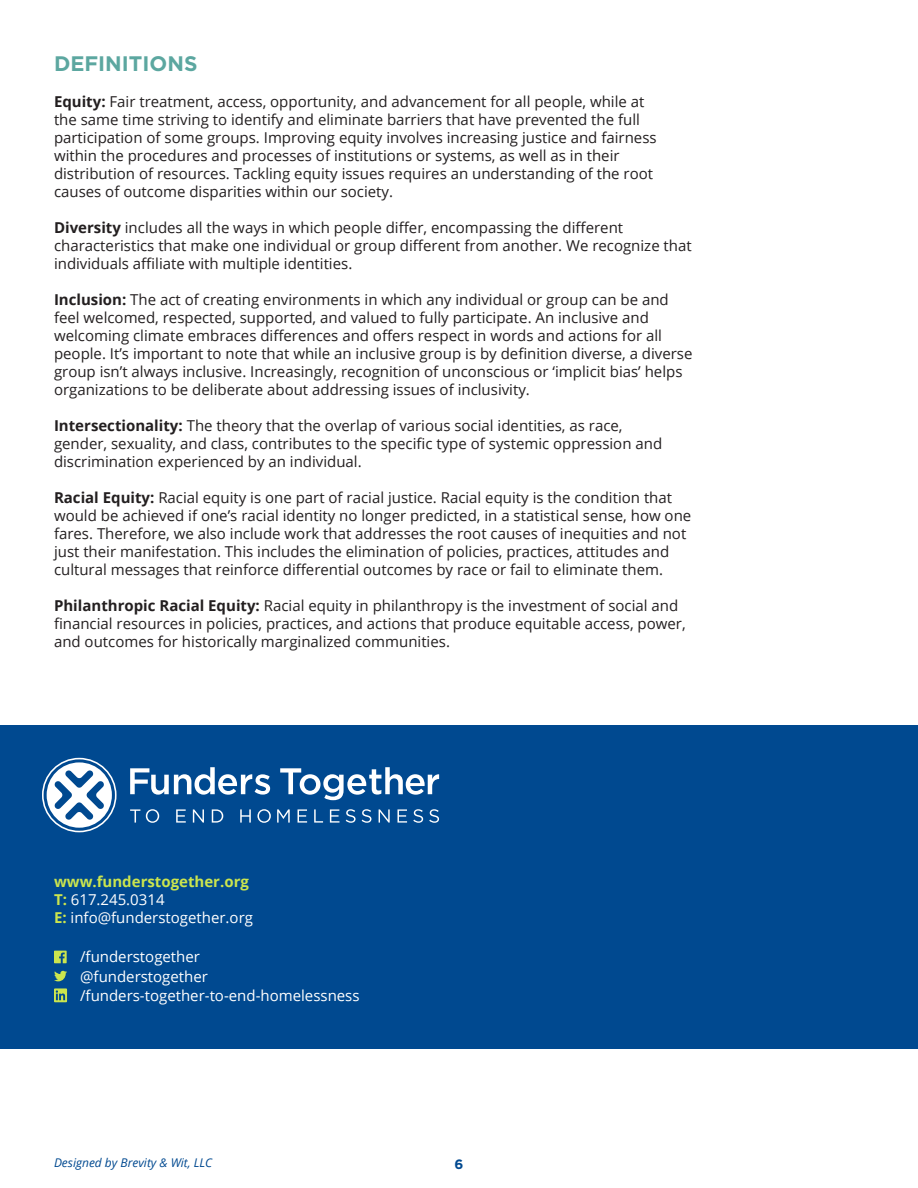
<style>
.page{position:relative;width:918px;height:1188px;background:#fff}
.page>*{position:absolute;margin:0;border:0;box-sizing:border-box;transform-origin:0 0}
.Title_-_Goth_caps{font:700 21px "Gotham";color:#5ca7a0}
.body_-_10pt{font:15px/18px "Open Sans";color:#231f20}
.body_-_10pt-2{font:15px "Open Sans";color:#fff}
.body_-_10pt-3{font:700 15px "Open Sans";color:#cbe54e}
.body_-_10pt-4{font:700 13.5px "Gotham";color:#004990}
.body_-_10pt-5{font:italic 12px "Open Sans";color:#004990}
.s1{font-weight:700}
.s2{font-weight:700;color:#cbe54e}
</style>
<div class="page">
<div style="left:0;top:725px;width:918px;height:324px;background:#004990"></div>
<svg style="left:130px;top:767px;width:140px;height:28px"></svg>
<svg style="left:280px;top:767px;width:159px;height:33px"></svg>
<svg style="left:47px;top:762px;width:65px;height:66px"></svg>
<div style="left:42px;top:758px;width:75px;height:74px;border:2px solid #fff;border-radius:50%"></div>
<svg style="left:130px;top:809px;width:10px;height:14px"></svg>
<svg style="left:146px;top:809px;width:13px;height:14px"></svg>
<svg style="left:176px;top:809px;width:10px;height:14px"></svg>
<svg style="left:193px;top:809px;width:11px;height:14px"></svg>
<svg style="left:212px;top:809px;width:11px;height:14px"></svg>
<svg style="left:240px;top:809px;width:11px;height:14px"></svg>
<svg style="left:257px;top:809px;width:14px;height:14px"></svg>
<svg style="left:277px;top:809px;width:13px;height:14px"></svg>
<svg style="left:298px;top:809px;width:9px;height:14px"></svg>
<svg style="left:314px;top:809px;width:9px;height:14px"></svg>
<svg style="left:330px;top:809px;width:9px;height:14px"></svg>
<svg style="left:346px;top:809px;width:10px;height:14px"></svg>
<svg style="left:362px;top:809px;width:9px;height:14px"></svg>
<svg style="left:379px;top:809px;width:11px;height:14px"></svg>
<svg style="left:397px;top:809px;width:10px;height:14px"></svg>
<svg style="left:413px;top:809px;width:10px;height:14px"></svg>
<svg style="left:429px;top:809px;width:10px;height:14px"></svg>
<svg style="left:54px;top:971px;width:13px;height:10px"></svg>
<svg style="left:54px;top:951px;width:13px;height:12px"></svg>
<svg style="left:54px;top:988px;width:13px;height:14px"></svg>
<p class="Title_-_Goth_caps" style="left:54px;top:52px;width:145px">DEFINITIONS</p>
<p class="body_-_10pt" style="left:54px;top:93px;width:604px"><span class="s1">Equity:</span> Fair treatment, access, opportunity, and advancement for all people, while at the same time striving to identify and eliminate barriers that have prevented the full participation of some groups. Improving equity involves increasing justice and fairness within the procedures and processes of institutions or systems, as well as in their distribution of resources. Tackling equity issues requires an understanding of the root causes of outcome disparities within our society.</p>
<p class="body_-_10pt" style="left:54px;top:219px;width:639px"><span class="s1">Diversity</span> includes all the ways in which people differ, encompassing the different characteristics that make one individual or group different from another. We recognize that individuals affiliate with multiple identities.</p>
<p class="body_-_10pt" style="left:54px;top:291px;width:640px"><span class="s1">Inclusion:</span> The act of creating environments in which any individual or group can be and feel welcomed, respected, supported, and valued to fully participate. An inclusive and welcoming climate embraces differences and offers respect in words and actions for all people. It’s important to note that while an inclusive group is by definition diverse, a diverse group isn’t always inclusive. Increasingly, recognition of unconscious or ‘implicit bias’ helps organizations to be deliberate about addressing issues of inclusivity.</p>
<p class="body_-_10pt" style="left:54px;top:417px;width:610px"><span class="s1">Intersectionality:</span> The theory that the overlap of various social identities, as race, gender, sexuality, and class, contributes to the specific type of systemic oppression and discrimination experienced by an individual.</p>
<p class="body_-_10pt" style="left:54px;top:489px;width:639px"><span class="s1">Racial Equity:</span> Racial equity is one part of racial justice. Racial equity is the condition that would be achieved if one’s racial identity no longer predicted, in a statistical sense, how one fares. Therefore, we also include work that addresses the root causes of inequities and not just their manifestation. This includes the elimination of policies, practices, attitudes and cultural messages that reinforce differential outcomes by race or fail to eliminate them.</p>
<p class="body_-_10pt" style="left:54px;top:597px;width:633px"><span class="s1">Philanthropic Racial Equity:</span> Racial equity in philanthropy is the investment of social and financial resources in policies, practices, and actions that produce equitable access, power, and outcomes for historically marginalized communities.</p>
<p class="body_-_10pt-3" style="left:54px;top:871px;width:196px">www.funderstogether.org</p>
<p class="body_-_10pt-2" style="left:54px;top:889px;width:112px"><span class="s2">T:</span> 617.245.0314</p>
<p class="body_-_10pt-2" style="left:54px;top:907px;width:201px"><span class="s2">E:</span> info@funderstogether.org</p>
<p class="body_-_10pt-2" style="left:80px;top:946px;width:121px">/funderstogether</p>
<p class="body_-_10pt-2" style="left:80px;top:966px;width:129px">@funderstogether</p>
<p class="body_-_10pt-2" style="left:80px;top:985px;width:281px">/funders-together-to-end-homelessness</p>
<p class="body_-_10pt-5" style="left:54px;top:1154px;width:160px">Designed by Brevity &amp; Wit, LLC</p>
<p class="body_-_10pt-4" style="left:455px;top:1156px;width:10px">6</p>
</div>
